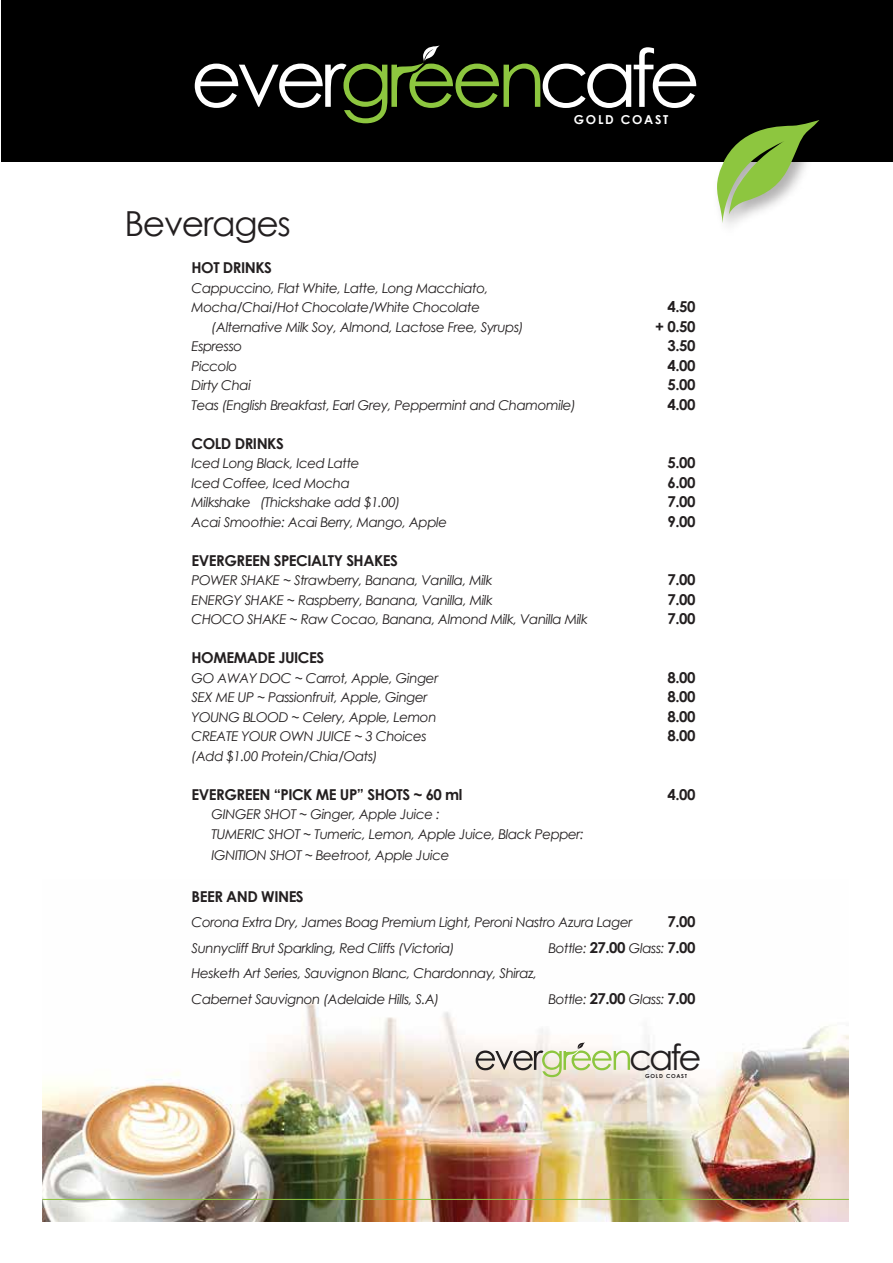
<style>
.page{position:relative;width:893px;height:1263px;background:#fff}
.page>*{position:absolute;margin:0;border:0;box-sizing:border-box;transform-origin:0 0}
.t1{font:79.5px "Century Gothic";color:#fff}
.t2{font:35.55px "Century Gothic";color:#231f20}
.t3{font:34.5px "Century Gothic";letter-spacing:-.035em;color:#231f20}
.t4{font:700 15px "Century Gothic";letter-spacing:-.03em;color:#231f20}
.t5{font:italic 13.5px/19.5px "Century Gothic";letter-spacing:-.03em;color:#231f20}
.t6{font:700 12.3px "Century Gothic";letter-spacing:.14em;color:#fff}
.t7{font:700 5.55px "Century Gothic";letter-spacing:.14em;color:#231f20}
.s1{font-weight:700;font-style:normal;font-size:15px}
</style>
<div class="page">
<img style="left:43px;top:1000px;width:806px;height:221px">
<hr style="left:43px;top:1199px;width:806px;height:1px;background:#8dc63f">
<div style="left:1px;top:0;width:891px;height:162px;background:#000"></div>
<svg style="left:195px;top:45px;width:345px;height:78px"></svg>
<svg style="left:476px;top:1042px;width:154px;height:35px"></svg>
<svg style="left:717px;top:120px;width:102px;height:104px"></svg>
<h3 class="t3" style="left:124px;top:199px;width:168px">Beverages</h3>
<p class="t4" style="left:192px;top:256px;width:82px">HOT DRINKS</p>
<p class="t5" style="left:192px;top:278px;width:299px">Cappuccino, Flat White, Latte, Long Macchiato,<br>Mocha/Chai/Hot Chocolate/White Chocolate</p>
<h1 class="t1" style="left:539px;top:23px;width:163px">cafe</h1>
<p class="t6" style="left:574px;top:110px;width:96px">GOLD COAST</p>
<p class="t4" style="left:667px;top:295px;width:29px">4.50</p>
<p class="t5" style="left:212px;top:317px;width:314px">(Alternative Milk Soy, Almond, Lactose Free, Syrups)</p>
<p class="t4" style="left:655px;top:315px;width:42px">+ 0.50</p>
<p class="t5" style="left:192px;top:336px;width:52px">Espresso</p>
<p class="t4" style="left:667px;top:334px;width:29px">3.50</p>
<p class="t5" style="left:192px;top:356px;width:47px">Piccolo</p>
<p class="t4" style="left:667px;top:354px;width:29px">4.00</p>
<p class="t5" style="left:192px;top:375px;width:61px">Dirty Chai</p>
<p class="t4" style="left:667px;top:373px;width:29px">5.00</p>
<p class="t5" style="left:192px;top:395px;width:386px">Teas (English Breakfast, Earl Grey, Peppermint and Chamomile)</p>
<p class="t4" style="left:667px;top:393px;width:29px">4.00</p>
<p class="t4" style="left:192px;top:432px;width:94px">COLD DRINKS</p>
<p class="t5" style="left:192px;top:453px;width:170px">Iced Long Black, Iced Latte</p>
<p class="t4" style="left:667px;top:451px;width:29px">5.00</p>
<p class="t5" style="left:192px;top:473px;width:160px">Iced Coffee, Iced Mocha</p>
<p class="t4" style="left:667px;top:471px;width:29px">6.00</p>
<p class="t5" style="left:192px;top:492px;width:211px">Milkshake (Thickshake add $1.00)</p>
<p class="t4" style="left:667px;top:490px;width:29px">7.00</p>
<p class="t5" style="left:192px;top:512px;width:257px">Acai Smoothie: Acai Berry, Mango, Apple</p>
<p class="t4" style="left:667px;top:510px;width:29px">9.00</p>
<p class="t4" style="left:192px;top:549px;width:208px">EVERGREEN SPECIALTY SHAKES</p>
<p class="t5" style="left:192px;top:570px;width:303px">POWER SHAKE ~ Strawberry, Banana, Vanilla, Milk</p>
<p class="t4" style="left:667px;top:568px;width:29px">7.00</p>
<p class="t5" style="left:192px;top:590px;width:303px">ENERGY SHAKE ~ Raspberry, Banana, Vanilla, Milk</p>
<p class="t4" style="left:667px;top:588px;width:29px">7.00</p>
<p class="t5" style="left:192px;top:609px;width:398px">CHOCO SHAKE ~ Raw Cocao, Banana, Almond Milk, Vanilla Milk</p>
<p class="t4" style="left:667px;top:607px;width:29px">7.00</p>
<p class="t4" style="left:192px;top:646px;width:134px">HOMEMADE JUICES</p>
<p class="t5" style="left:192px;top:668px;width:248px">GO AWAY DOC ~ Carrot, Apple, Ginger</p>
<p class="t4" style="left:667px;top:666px;width:29px">8.00</p>
<p class="t5" style="left:192px;top:687px;width:238px">SEX ME UP ~ Passionfruit, Apple, Ginger</p>
<p class="t4" style="left:667px;top:685px;width:29px">8.00</p>
<p class="t5" style="left:192px;top:707px;width:247px">YOUNG BLOOD ~ Celery, Apple, Lemon</p>
<p class="t4" style="left:667px;top:705px;width:29px">8.00</p>
<p class="t5" style="left:192px;top:726px;width:237px">CREATE YOUR OWN JUICE ~ 3 Choices</p>
<p class="t4" style="left:667px;top:724px;width:29px">8.00</p>
<p class="t5" style="left:192px;top:746px;width:188px">(Add $1.00 Protein/Chia/Oats)</p>
<p class="t4" style="left:192px;top:783px;width:272px">EVERGREEN “PICK ME UP” SHOTS ~ 60 ml</p>
<p class="t4" style="left:667px;top:783px;width:29px">4.00</p>
<p class="t5" style="left:212px;top:804px;width:374px">GINGER SHOT ~ Ginger, Apple Juice :<br>TUMERIC SHOT ~ Tumeric, Lemon, Apple Juice, Black Pepper:</p>
<p class="t5" style="left:212px;top:845px;width:239px">IGNITION SHOT ~ Beetroot, Apple Juice</p>
<p class="t4" style="left:192px;top:885px;width:114px">BEER AND WINES</p>
<p class="t5" style="left:192px;top:912px;width:442px">Corona Extra Dry, James Boag Premium Light, Peroni Nastro Azura Lager</p>
<p class="t4" style="left:667px;top:910px;width:29px">7.00</p>
<p class="t5" style="left:192px;top:938px;width:265px">Sunnycliff Brut Sparkling, Red Cliffs (Victoria)</p>
<p class="t5" style="left:548px;top:938px;width:148px">Bottle: <span class="s1">27.00</span> Glass: <span class="s1">7.00</span></p>
<p class="t5" style="left:192px;top:960px;width:347px;line-height:25.5px">Hesketh Art Series, Sauvignon Blanc, Chardonnay, Shiraz,<br>Cabernet Sauvignon (Adelaide Hills, S.A)</p>
<p class="t5" style="left:548px;top:989px;width:148px">Bottle: <span class="s1">27.00</span> Glass: <span class="s1">7.00</span></p>
<h2 class="t2" style="left:629px;top:1032px;width:74px">cafe</h2>
<p class="t7" style="left:645px;top:1071px;width:44px">GOLD COAST</p>
</div>
